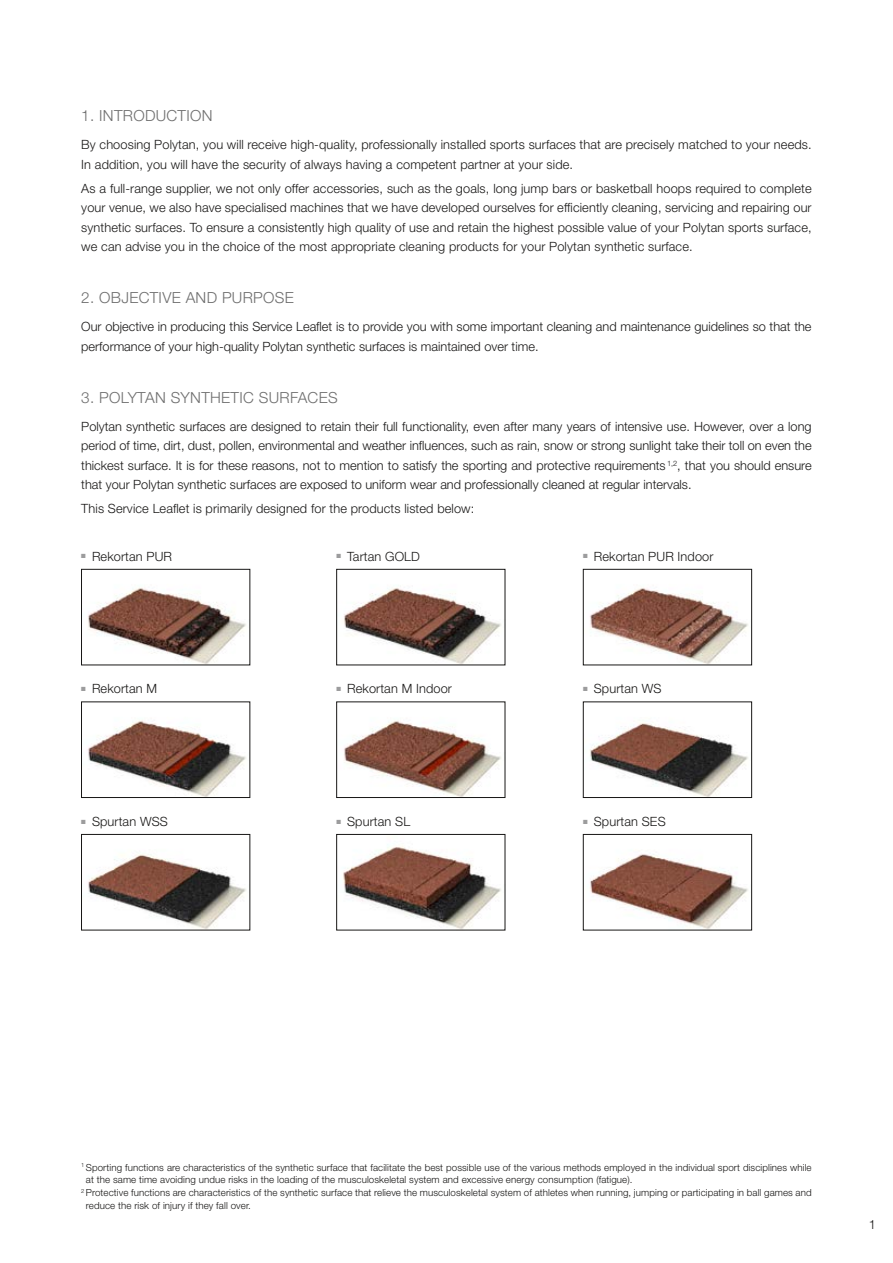
<style>
.page{position:relative;width:893px;height:1263px;background:#fff}
.page>*{position:absolute;margin:0;border:0;box-sizing:border-box;transform-origin:0 0}
.t1{font:300 15.3px "Helvetica Neue LT Std";letter-spacing:.02em;color:#6e6e6e}
.t2{font:300 12.75px/19.5px "Helvetica Neue LT Std";letter-spacing:.01em;color:#181716}
.t3{font:300 9.75px "Helvetica Neue LT Std";letter-spacing:.01em;color:#181716}
</style>
<div class="page">
<svg style="left:81px;top:569px;width:169px;height:96px"></svg>
<svg style="left:336px;top:569px;width:169px;height:96px"></svg>
<svg style="left:583px;top:569px;width:169px;height:96px"></svg>
<svg style="left:81px;top:701px;width:169px;height:97px"></svg>
<svg style="left:336px;top:701px;width:169px;height:97px"></svg>
<svg style="left:583px;top:701px;width:169px;height:97px"></svg>
<svg style="left:81px;top:834px;width:169px;height:96px"></svg>
<svg style="left:336px;top:834px;width:169px;height:96px"></svg>
<svg style="left:583px;top:834px;width:169px;height:96px"></svg>
<p class="t1" style="left:81px;top:107px;width:133px">1. INTRODUCTION</p>
<p class="t2" style="left:81px;top:135px;width:732px">By choosing Polytan, you will receive high-quality, professionally installed sports surfaces that are precisely matched to your needs.<br>In addition, you will have the security of always having a competent partner at your side.</p>
<p class="t2" style="left:81px;top:178px;width:732px;text-align:justify">As a full-range supplier, we not only offer accessories, such as the goals, long jump bars or basketball hoops required to complete your venue, we also have specialised machines that we have developed ourselves for efficiently cleaning, servicing and repairing our synthetic surfaces. To ensure a consistently high quality of use and retain the highest possible value of your Polytan sports surface, we can advise you in the choice of the most appropriate cleaning products for your Polytan synthetic surface.</p>
<p class="t1" style="left:81px;top:288px;width:214px">2. OBJECTIVE AND PURPOSE</p>
<p class="t2" style="left:81px;top:317px;width:732px">Our objective in producing this Service Leaflet is to provide you with some important cleaning and maintenance guidelines so that the performance of your high-quality Polytan synthetic surfaces is maintained over time.</p>
<p class="t1" style="left:81px;top:388px;width:258px">3. POLYTAN SYNTHETIC SURFACES</p>
<p class="t2" style="left:81px;top:416px;width:732px;text-align:justify">Polytan synthetic surfaces are designed to retain their full functionality, even after many years of intensive use. However, over a long period of time, dirt, dust, pollen, environmental and weather influences, such as rain, snow or strong sunlight take their toll on even the thickest surface. It is for these reasons, not to mention to satisfy the sporting and protective requirements <sup>1,2</sup>, that you should ensure that your Polytan synthetic surfaces are exposed to uniform wear and professionally cleaned at regular intervals.</p>
<p class="t2" style="left:81px;top:498px;width:395px">This Service Leaflet is primarily designed for the products listed below:</p>
<p class="t2" style="left:81px;top:546px;width:92px"><sup>■</sup> Rekortan PUR</p>
<p class="t2" style="left:336px;top:546px;width:85px"><sup>■</sup> Tartan GOLD</p>
<p class="t2" style="left:583px;top:546px;width:132px"><sup>■</sup> Rekortan PUR Indoor</p>
<p class="t2" style="left:81px;top:679px;width:77px"><sup>■</sup> Rekortan M</p>
<p class="t2" style="left:336px;top:679px;width:117px"><sup>■</sup> Rekortan M Indoor</p>
<p class="t2" style="left:583px;top:679px;width:80px"><sup>■</sup> Spurtan WS</p>
<p class="t2" style="left:81px;top:811px;width:88px"><sup>■</sup> Spurtan WSS</p>
<p class="t2" style="left:336px;top:811px;width:75px"><sup>■</sup> Spurtan SL</p>
<p class="t2" style="left:583px;top:811px;width:84px"><sup>■</sup> Spurtan SES</p>
<p class="t3" style="left:81px;top:1161px;width:732px"><sup>1</sup> Sporting functions are characteristics of the synthetic surface that facilitate the best possible use of the various methods employed in the individual sport disciplines while</p>
<p class="t3" style="left:86px;top:1174px;width:548px">at the same time avoiding undue risks in the loading of the musculoskeletal system and excessive energy consumption (fatigue).</p>
<p class="t3" style="left:81px;top:1187px;width:732px"><sup>2</sup> Protective functions are characteristics of the synthetic surface that relieve the musculoskeletal system of athletes when running, jumping or participating in ball games and</p>
<p class="t3" style="left:86px;top:1199px;width:167px">reduce the risk of injury if they fall over.</p>
<p class="t2" style="left:869px;top:1214px;width:9px">1</p>
</div>
